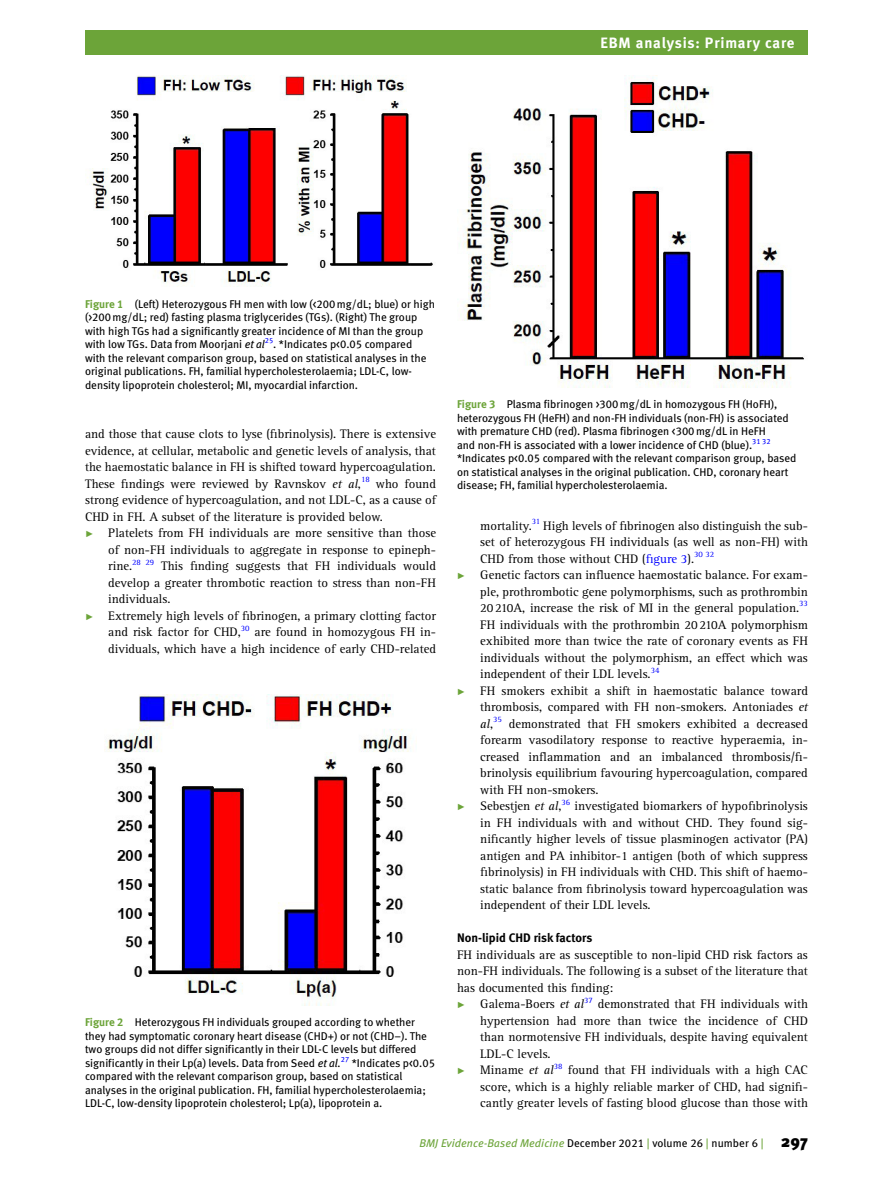
<style>
.page{position:relative;width:893px;height:1191px;background:#fff}
.page>*{position:absolute;margin:0;border:0;box-sizing:border-box;transform-origin:0 0}
.t1{font:15px "Meta Bold LFC";letter-spacing:.055em;color:#fff}
.t2{font:12.75px "Rotis Serif Std";color:#000}
.t3{font:italic 12.75px "Rotis Serif Std";color:#000}
.t4{font:12.3px "Meta Bold LFC";color:#000}
.t5{font:11.25px/13.5px "Meta Book LF";color:#000}
.t6{font:8.4px "Rotis Serif Std";color:#00f}
.t7{font:7.5px "Meta Book LF";color:#00f}
.s1{font-family:"Meta Bold LFC";color:#6ca439}
.s2{font-style:italic}
.s3{font-family:"Arial";font-size:9px;color:#6ca439}
.s4{color:#00f}
.s5{font-style:normal}
.s6{font-style:italic;color:#6ca439}
.s7{color:#6ca439}
.s8{font-family:"Meta Pro";font-weight:900;font-size:16.5px}
</style>
<div class="page">
<div style="left:85px;top:30px;width:723px;height:24px;background:#6ca439"></div>
<img style="left:87px;top:75px;width:346px;height:211px">
<img style="left:106px;top:694px;width:305px;height:311px">
<img style="left:462px;top:75px;width:342px;height:312px">
<p class="t1" style="left:600px;top:34px;width:195px">EBM analysis: Primary care</p>
<p class="t5" style="left:85px;top:297px;width:351px"><span class="s1">Figure 1</span> (Left) Heterozygous FH men with low (&lt;200mg/dL; blue) or high (&gt;200mg/dL; red) fasting plasma triglycerides (TGs). (Right) The group with high TGs had a significantly greater incidence of MI than the group with low TGs. Data from Moorjani <span class="s2">et al</span></p>
<p class="t7" style="left:265px;top:336px;width:10px">25</p>
<p class="t5" style="left:85px;top:337px;width:343px;text-indent:188px">. *Indicates p&lt;0.05 compared with the relevant comparison group, based on statistical analyses in the original publications. FH, familial hypercholesterolaemia; LDL-C, low&shy;density lipoprotein cholesterol; MI, myocardial infarction.</p>
<p class="t2" style="left:85px;top:427px;width:352px">and those that cause clots to lyse (fibrinolysis). There is extensive</p>
<p class="t2" style="left:85px;top:443px;width:352px">evidence, at cellular, metabolic and genetic levels of analysis, that</p>
<p class="t2" style="left:85px;top:460px;width:352px">the haemostatic balance in FH is shifted toward hypercoagulation.</p>
<p class="t2" style="left:85px;top:476px;width:352px">These findings were reviewed by Ravnskov <span class="s2">et al</span>,<sup>18</sup> who found</p>
<p class="t2" style="left:85px;top:493px;width:352px">strong evidence of hypercoagulation, and not LDL-C, as a cause of</p>
<p class="t2" style="left:85px;top:509px;width:299px">CHD in FH. A subset of the literature is provided below.</p>
<p class="t2" style="left:85px;top:526px;width:352px"><span class="s3">►</span> Platelets from FH individuals are more sensitive than those</p>
<p class="t2" style="left:108px;top:542px;width:329px">of non-FH individuals to aggregate in response to epineph-</p>
<p class="t2" style="left:108px;top:559px;width:329px">rine.<sup>28</sup> <sup>29</sup> This finding suggests that FH individuals would</p>
<p class="t2" style="left:108px;top:575px;width:329px">develop a greater thrombotic reaction to stress than non-FH</p>
<p class="t2" style="left:108px;top:592px;width:64px">individuals.</p>
<p class="t2" style="left:85px;top:608px;width:352px"><span class="s3">►</span> Extremely high levels of fibrinogen, a primary clotting factor</p>
<p class="t2" style="left:108px;top:625px;width:329px">and risk factor for CHD,<sup>30</sup> are found in homozygous FH in-</p>
<p class="t2" style="left:108px;top:641px;width:329px">dividuals, which have a high incidence of early CHD-related</p>
<p class="t5" style="left:85px;top:1015px;width:343px"><span class="s1">Figure 2</span> Heterozygous FH individuals grouped according to whether they had symptomatic coronary heart disease (CHD+) or not (CHD−). The two groups did not differ significantly in their LDL-C levels but differed significantly in their Lp(a) levels. Data from Seed <span class="s2">et al.</span></p>
<p class="t7" style="left:341px;top:1054px;width:10px">27</p>
<p class="t5" style="left:85px;top:1056px;width:351px;text-indent:267px">*Indicates p&lt;0.05 compared with the relevant comparison group, based on statistical analyses in the original publication. FH, familial hypercholesterolaemia; LDL-C, low-density lipoprotein cholesterol; Lp(a), lipoprotein a.</p>
<p class="t5" style="left:457px;top:397px;width:341px"><span class="s1">Figure 3</span> Plasma fibrinogen &gt;300mg/dL in homozygous FH (HoFH), heterozygous FH (HeFH) and non-FH individuals (non-FH) is associated with premature CHD (red). Plasma fibrinogen &lt;300mg/dL in HeFH<br>and non-FH is associated with a lower incidence of CHD (blue).<sup>31</sup> <sup>32 </sup>*Indicates p&lt;0.05 compared with the relevant comparison group, based on statistical analyses in the original publication. CHD, coronary heart disease; FH, familial hypercholesterolaemia.</p>
<p class="t2" style="left:480px;top:518px;width:53px">mortality.</p>
<p class="t6" style="left:532px;top:516px;width:10px">31</p>
<p class="t2" style="left:543px;top:518px;width:266px">High levels of fibrinogen also distinguish the sub-</p>
<p class="t2" style="left:480px;top:535px;width:329px">set of heterozygous FH individuals (as well as non-FH) with</p>
<p class="t2" style="left:480px;top:551px;width:236px">CHD from those without CHD (<span class="s4">figure 3</span>).<sup>30</sup> <sup>32</sup></p>
<p class="t2" style="left:457px;top:568px;width:352px"><span class="s3">►</span> Genetic factors can influence haemostatic balance. For exam-</p>
<p class="t2" style="left:480px;top:584px;width:329px">ple, prothrombotic gene polymorphisms, such as prothrombin</p>
<p class="t2" style="left:480px;top:601px;width:329px">20210A, increase the risk of MI in the general population.<sup>33</sup></p>
<p class="t2" style="left:480px;top:617px;width:329px">FH individuals with the prothrombin 20210A polymorphism</p>
<p class="t2" style="left:480px;top:634px;width:329px">exhibited more than twice the rate of coronary events as FH</p>
<p class="t2" style="left:480px;top:650px;width:329px">individuals without the polymorphism, an effect which was</p>
<p class="t2" style="left:480px;top:667px;width:181px">independent of their LDL levels.<sup>34</sup></p>
<p class="t2" style="left:457px;top:683px;width:352px"><span class="s3">►</span> FH smokers exhibit a shift in haemostatic balance toward</p>
<p class="t2" style="left:480px;top:700px;width:329px">thrombosis, compared with FH non-smokers. Antoniades <span class="s2">et</span></p>
<p class="t3" style="left:480px;top:716px;width:23px">al<span class="s5">,</span><sup>35</sup></p>
<p class="t2" style="left:509px;top:716px;width:301px">demonstrated that FH smokers exhibited a decreased</p>
<p class="t2" style="left:480px;top:733px;width:329px">forearm vasodilatory response to reactive hyperaemia, in-</p>
<p class="t2" style="left:480px;top:749px;width:329px">creased inflammation and an imbalanced thrombosis/fi-</p>
<p class="t2" style="left:480px;top:766px;width:329px">brinolysis equilibrium favouring hypercoagulation, compared</p>
<p class="t2" style="left:480px;top:782px;width:120px">with FH non-smokers.</p>
<p class="t2" style="left:457px;top:799px;width:352px"><span class="s3">►</span> Sebestjen <span class="s2">et al</span>,<sup>36</sup> investigated biomarkers of hypofibrinolysis</p>
<p class="t2" style="left:480px;top:815px;width:329px">in FH individuals with and without CHD. They found sig-</p>
<p class="t2" style="left:480px;top:832px;width:329px">nificantly higher levels of tissue plasminogen activator (PA)</p>
<p class="t2" style="left:480px;top:848px;width:329px">antigen and PA inhibitor-1 antigen (both of which suppress</p>
<p class="t2" style="left:480px;top:865px;width:329px">fibrinolysis) in FH individuals with CHD. This shift of haemo-</p>
<p class="t2" style="left:480px;top:881px;width:329px">static balance from fibrinolysis toward hypercoagulation was</p>
<p class="t2" style="left:480px;top:897px;width:172px">independent of their LDL levels.</p>
<p class="t4" style="left:457px;top:930px;width:137px">Non-lipid CHD risk factors</p>
<p class="t2" style="left:457px;top:947px;width:352px">FH individuals are as susceptible to non-lipid CHD risk factors as</p>
<p class="t2" style="left:457px;top:964px;width:352px">non-FH individuals. The following is a subset of the literature that</p>
<p class="t2" style="left:457px;top:980px;width:158px">has documented this finding:</p>
<p class="t2" style="left:457px;top:997px;width:352px"><span class="s3">►</span> Galema-Boers <span class="s2">et al</span><sup>37</sup> demonstrated that FH individuals with</p>
<p class="t2" style="left:480px;top:1013px;width:329px">hypertension had more than twice the incidence of CHD</p>
<p class="t2" style="left:480px;top:1030px;width:329px">than normotensive FH individuals, despite having equivalent</p>
<p class="t2" style="left:480px;top:1046px;width:72px">LDL-C levels.</p>
<p class="t2" style="left:457px;top:1063px;width:352px"><span class="s3">►</span> Miname <span class="s2">et al</span><sup>38</sup> found that FH individuals with a high CAC</p>
<p class="t2" style="left:480px;top:1079px;width:329px">score, which is a highly reliable marker of CHD, had signifi-</p>
<p class="t2" style="left:480px;top:1096px;width:329px">cantly greater levels of fasting blood glucose than those with</p>
<p class="t5" style="left:419px;top:1136px;width:390px"><span class="s6">BMJ Evidence-Based Medicine</span> December 2021 <span class="s7">|</span> volume 26 <span class="s7">|</span> number 6 <span class="s7">|</span> <span class="s8">297</span></p>
</div>
